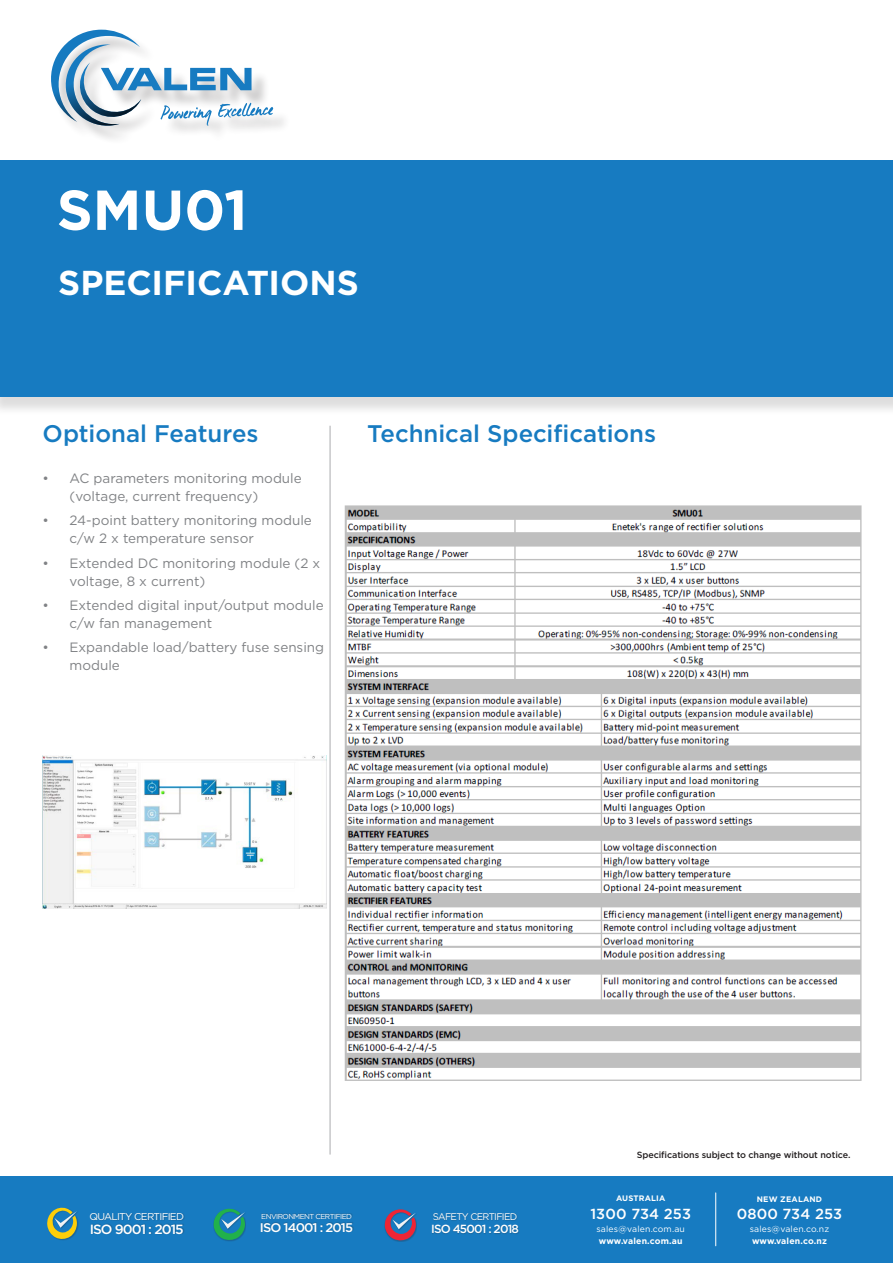
<style>
.page{position:relative;width:893px;height:1263px;background:#fff}
.page>*{position:absolute;margin:0;border:0;box-sizing:border-box;transform-origin:0 0}
.Body_Copy{font:700 56.25px "Gotham";color:#fff}
.t1{font:700 34.5px "Gotham";letter-spacing:-.005em;color:#fff}
.t2{font:500 24px "Gotham";color:#177bc1}
.t3{font:500 14.55px "Gotham";letter-spacing:.01em;color:#fff}
.t4{font:13.5px/18px "Gotham";color:#808285}
.t5{font:500 13.35px "Gotham";letter-spacing:-.07em;color:#fff}
.t6{font:500 12.6px "Gotham";letter-spacing:-.07em;color:#fff}
.t7{font:500 11.85px "Gotham";letter-spacing:-.07em;color:#fff}
.t8{font:9.9px "Gotham";letter-spacing:-.07em;color:#fff}
.t9{font:9.6px "Gotham";letter-spacing:-.07em;color:#fff}
.t10{font:500 9px "Gotham";letter-spacing:-.01em;color:#231f20}
.t11{font:8.7px/12.9px "Gotham";letter-spacing:.02em;color:#fff}
.t12{font:700 8.7px "Gotham";letter-spacing:.02em;color:#fff}
.t13{font:700 7.95px "Gotham";letter-spacing:.02em;color:#fff}
.t14{font:7.2px "Gotham";letter-spacing:-.07em;color:#fff}
.s1{font-weight:700}
</style>
<div class="page">
<div style="left:0;top:163px;width:893px;height:252px;background:#231f20;opacity:.15"></div>
<div style="left:0;top:160px;width:893px;height:237px;background:#177bc1"></div>
<div style="left:53px;top:32px;width:238px;height:112px;background:#231f20;opacity:.25"></div>
<svg style="left:51px;top:30px;width:223px;height:98px"></svg>
<div style="left:0;top:1177px;width:893px;height:86px;background:#177bc1"></div>
<hr style="left:330px;top:426px;width:1px;height:728px;background:#aaabaf">
<hr style="left:715px;top:1193px;width:1px;height:53px;background:#fff">
<div style="left:47px;top:1208px;width:31px;height:32px;background:#231f20;opacity:.25"></div>
<svg style="left:47px;top:1207px;width:30px;height:33px"></svg>
<div style="left:90px;top:1213px;width:94px;height:22px;background:#231f20;opacity:.25"></div>
<div style="left:261px;top:1213px;width:92px;height:19px;background:#231f20;opacity:.25"></div>
<div style="left:213px;top:1208px;width:33px;height:33px;background:#231f20;opacity:.25"></div>
<svg style="left:213px;top:1208px;width:32px;height:33px"></svg>
<div style="left:432px;top:1213px;width:87px;height:21px;background:#231f20;opacity:.25"></div>
<div style="left:384px;top:1209px;width:33px;height:33px;background:#231f20;opacity:.25"></div>
<svg style="left:384px;top:1209px;width:32px;height:32px"></svg>
<img style="left:344px;top:505px;width:518px;height:576px">
<img style="left:43px;top:756px;width:284px;height:152px">
<p class="Body_Copy" style="left:57px;top:173px;width:192px">SMU01</p>
<h2 class="t1" style="left:58px;top:260px;width:302px">SPECIFICATIONS</h2>
<h3 class="t2" style="left:43px;top:418px;width:218px">Optional Features</h3>
<p class="t4" style="left:70px;top:469px;width:234px;text-indent:-27px">• AC parameters monitoring module (voltage, current frequency)</p>
<p class="t4" style="left:70px;top:511px;width:244px;text-indent:-27px">• 24-point battery monitoring module c/w 2 x temperature sensor</p>
<p class="t4" style="left:70px;top:553px;width:252px;text-indent:-27px">• Extended DC monitoring module (2 x voltage, 8 x current)</p>
<p class="t4" style="left:70px;top:596px;width:256px;text-indent:-27px">• Extended digital input/output module c/w fan management</p>
<p class="t4" style="left:70px;top:638px;width:256px;text-indent:-27px">• Expandable load/battery fuse sensing module</p>
<h3 class="t2" style="left:367px;top:418px;width:290px">Technical Specifications</h3>
<p class="t8" style="left:89px;top:1210px;width:96px">QUALITY CERTIFIED</p>
<p class="t5" style="left:90px;top:1220px;width:96px">ISO 9001 : 2015</p>
<p class="t14" style="left:261px;top:1211px;width:92px">ENVIRONMENT CERTIFIED</p>
<p class="t6" style="left:260px;top:1219px;width:95px">ISO 14001 : 2015</p>
<p class="t9" style="left:433px;top:1210px;width:86px">SAFETY CERTIFIED</p>
<p class="t7" style="left:431px;top:1221px;width:89px">ISO 45001 : 2018</p>
<p class="t10" style="left:637px;top:1149px;width:215px">Specifications subject to change without notice.</p>
<p class="t13" style="left:616px;top:1193px;width:51px">AUSTRALIA</p>
<p class="t3" style="left:590px;top:1204px;width:102px">1300 734 253</p>
<p class="t11" style="left:596px;top:1222px;width:90px">sales@valen.com.au</p>
<p class="t12" style="left:599px;top:1235px;width:85px">www.valen.com.au</p>
<p class="t13" style="left:757px;top:1194px;width:67px">NEW ZEALAND</p>
<p class="t3" style="left:737px;top:1204px;width:107px">0800 734 253</p>
<p class="t11" style="left:750px;top:1222px;width:81px">sales@valen.co.nz <span class="s1">www.valen.co.nz</span></p>
</div>
